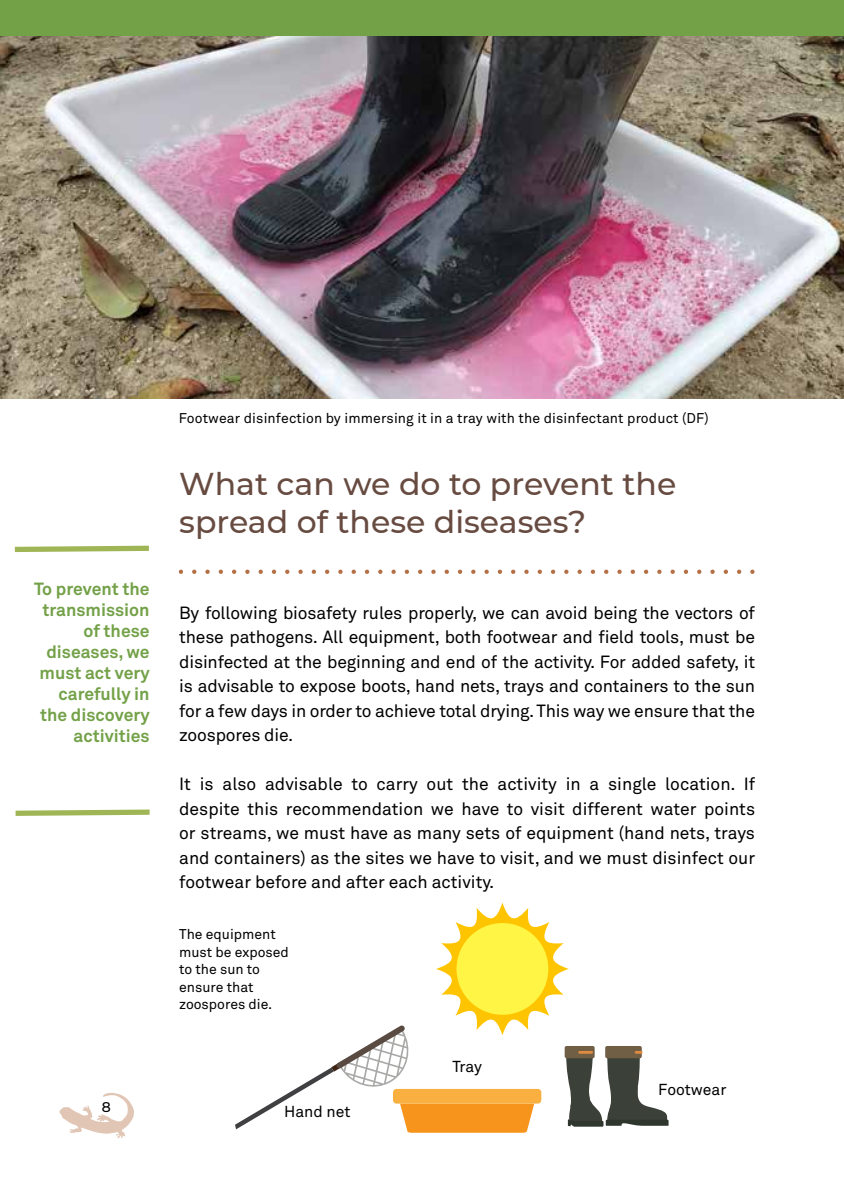
<style>
.page{position:relative;width:844px;height:1191px;background:#fff}
.page>*{position:absolute;margin:0;border:0;box-sizing:border-box;transform-origin:0 0}
.t1{font:500 31.5px/37.8px "Montserrat";color:#674b41}
.t2{font:17.5px/24.5px "Akkurat Pro";letter-spacing:-.01em;color:#000;text-align:justify}
.t3{font:700 17.5px/21px "Akkurat Pro";color:#73a148;text-align:right}
.t4{font:15.75px "Akkurat Pro";color:#000}
.t5{font:14px/17.5px "Akkurat Pro";color:#000}
.t6{font:500 14px "Montserrat";color:#000}
</style>
<div class="page">
<div style="left:0;top:0;width:843px;height:36px;background:#73a148"></div>
<svg style="left:59px;top:1093px;width:75px;height:45px"></svg>
<svg style="left:181px;top:569px;width:558px;height:5px"></svg>
<svg style="left:235px;top:902px;width:433px;height:230px"></svg>
<div style="left:456px;top:923px;width:92px;height:91px;background:#fff545;border-radius:50%"></div>
<img style="left:0;top:36px;width:843px;height:362px">
<svg style="left:14px;top:545px;width:135px;height:7px"></svg>
<svg style="left:15px;top:809px;width:135px;height:7px"></svg>
<p class="t3" style="left:34px;top:578px;width:117px">To prevent the transmission of these diseases, we must act very carefully in the discovery activities</p>
<p class="t6" style="left:102px;top:1096px;width:11px">8</p>
<p class="t5" style="left:179px;top:410px;width:531px">Footwear disinfection by immersing it in a tray with the disinfectant product (DF)</p>
<h1 class="t1" style="left:179px;top:463px;width:498px">What can we do to prevent the spread of these diseases?</h1>
<p class="t2" style="left:179px;top:601px;width:577px">By following biosafety rules properly, we can avoid being the vectors of these pathogens. All equipment, both footwear and field tools, must be disinfected at the beginning and end of the activity. For added safety, it is advisable to expose boots, hand nets, trays and containers to the sun for a few days in order to achieve total drying. This way we ensure that the zoospores die.</p>
<p class="t2" style="left:179px;top:772px;width:577px">It is also advisable to carry out the activity in a single location. If despite this recommendation we have to visit different water points or streams, we must have as many sets of equipment (hand nets, trays and containers) as the sites we have to visit, and we must disinfect our footwear before and after each activity.</p>
<p class="t5" style="left:179px;top:926px;width:111px">The equipment must be exposed to the sun to ensure that zoospores die.</p>
<p class="t4" style="left:284px;top:1102px;width:68px">Hand net</p>
<p class="t4" style="left:452px;top:1057px;width:31px">Tray</p>
<p class="t4" style="left:658px;top:1080px;width:70px">Footwear</p>
</div>
